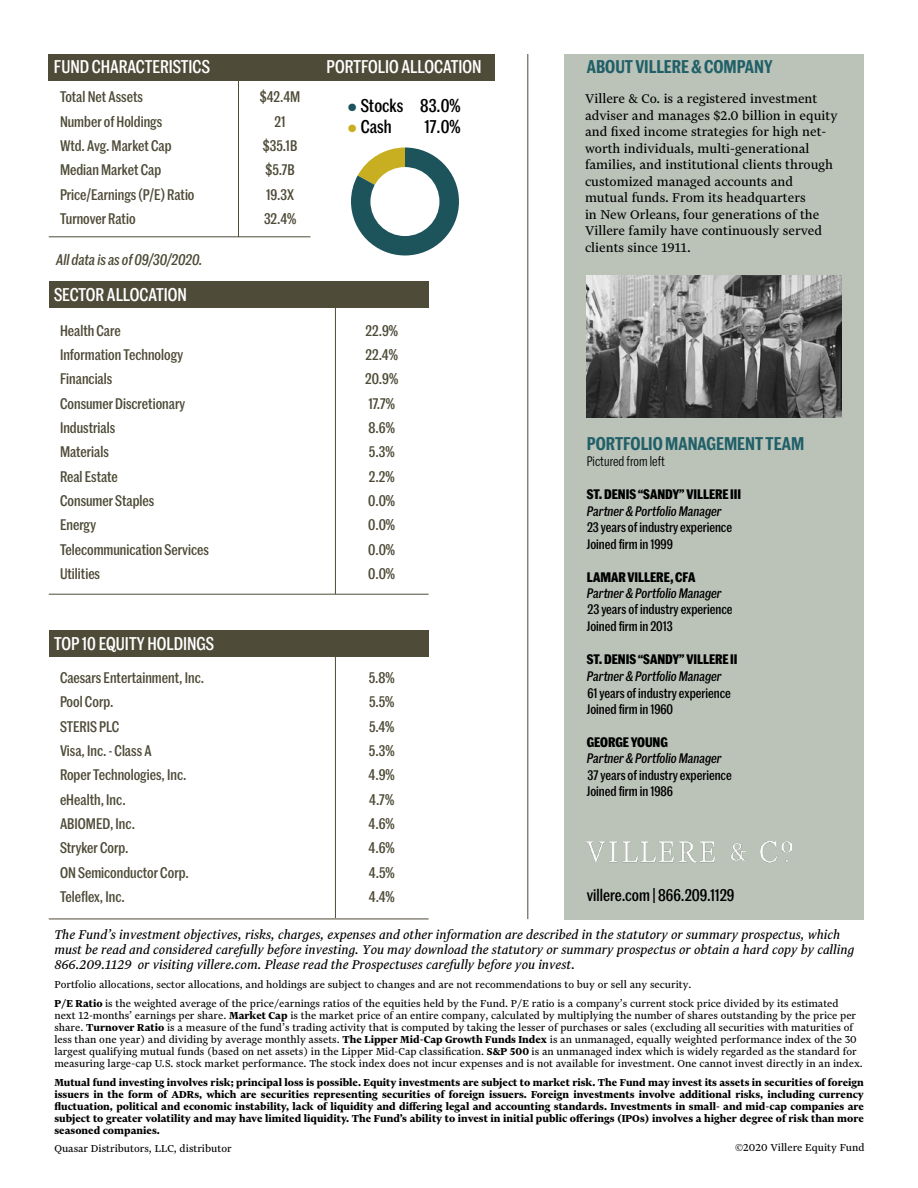
<style>
.page{position:relative;width:918px;height:1188px;background:#fff}
.page>*{position:absolute;margin:0;border:0;box-sizing:border-box;transform-origin:0 0}
.t1{font:500 18px "Marr Sans Cond";color:#fff}
.t2{font:600 18px "Marr Sans Cond";color:#216068}
.t3{font:500 18px "Marr Sans Cond";color:#000}
.t4{font:500 16.5px "Marr Sans Cond";color:#000}
.t5{font:500 15px "Marr Sans Cond";color:#4e4b38}
.t6{font:italic 15px/15px "Financier Text";color:#000}
.t7{font:15px/16.5px "Financier Text";color:#000}
.t8{font:italic 500 15px "Marr Sans Cond";color:#4e4b38}
.t9{font:500 13.5px "Marr Sans Cond";color:#000}
.t10{font:italic 500 13.5px "Marr Sans Cond";color:#000}
.t11{font:700 13.5px "Marr Sans Cond";color:#000}
.t12{font:13.5px "Marr Sans Cond";color:#000}
.t13{font:12px/12px "Financier Text";color:#000}
.t14{font:700 12px/12px "Financier Text";color:#000;text-align:justify}
.s1{color:#1d545c}
.s2{color:#c8ae21}
.s3{font-weight:700}
</style>
<div class="page">
<div style="left:49px;top:54px;width:446px;height:26px;background:#4e4b38"></div>
<div style="left:564px;top:54px;width:300px;height:865px;background:#bbc3b9"></div>
<div style="left:49px;top:630px;width:380px;height:26px;background:#4e4b38"></div>
<div style="left:49px;top:281px;width:380px;height:27px;background:#4e4b38"></div>
<img style="left:587px;top:841px;width:204px;height:22px">
<img style="left:586px;top:276px;width:256px;height:141px">
<hr style="left:49px;top:237px;width:261px;height:1px;background:#4e4b38">
<hr style="left:335px;top:302px;width:1px;height:292px;background:#4e4b38">
<hr style="left:49px;top:594px;width:380px;height:1px;background:#4e4b38">
<hr style="left:335px;top:652px;width:1px;height:266px;background:#4e4b38">
<hr style="left:49px;top:919px;width:380px;height:1px;background:#4e4b38">
<hr style="left:238px;top:74px;width:1px;height:163px;background:#4e4b38">
<svg style="left:351px;top:148px;width:108px;height:108px"></svg>
<div style="left:370px;top:167px;width:69px;height:69px;background:#fff;border-radius:50%"></div>
<hr style="left:528px;top:54px;width:1px;height:865px;background:#4e4b38">
<h1 class="t1" style="left:54px;top:54px;width:158px">FUND CHARACTERISTICS</h1>
<h1 class="t1" style="left:327px;top:54px;width:157px">PORTFOLIO ALLOCATION</h1>
<p class="t5" style="left:60px;top:86px;width:85px">Total Net Assets</p>
<p class="t5" style="left:260px;top:86px;width:42px">$42.4M</p>
<p class="t5" style="left:60px;top:111px;width:104px">Number of Holdings</p>
<p class="t5" style="left:275px;top:111px;width:13px">21</p>
<p class="t5" style="left:60px;top:135px;width:113px">Wtd. Avg. Market Cap</p>
<p class="t5" style="left:263px;top:135px;width:36px">$35.1B</p>
<p class="t5" style="left:60px;top:159px;width:103px">Median Market Cap</p>
<p class="t5" style="left:265px;top:159px;width:31px">$5.7B</p>
<p class="t5" style="left:60px;top:184px;width:136px">Price/Earnings (P/E) Ratio</p>
<p class="t5" style="left:266px;top:184px;width:30px">19.3X</p>
<p class="t5" style="left:60px;top:208px;width:77px">Turnover Ratio</p>
<p class="t5" style="left:264px;top:208px;width:34px">32.4%</p>
<p class="t8" style="left:56px;top:249px;width:148px">All data is as of 09/30/2020.</p>
<h1 class="t1" style="left:54px;top:281px;width:135px">SECTOR ALLOCATION</h1>
<h1 class="t3" style="left:348px;top:93px;width:114px"><span class="s1">●</span> Stocks 83.0%</h1>
<h1 class="t3" style="left:348px;top:114px;width:45px"><span class="s2">●</span> Cash</h1>
<h1 class="t3" style="left:425px;top:114px;width:37px">17.0%</h1>
<p class="t5" style="left:60px;top:319px;width:62px">Health Care</p>
<p class="t5" style="left:365px;top:319px;width:34px">22.9%</p>
<p class="t5" style="left:60px;top:344px;width:125px">Information Technology</p>
<p class="t5" style="left:366px;top:344px;width:34px">22.4%</p>
<p class="t5" style="left:60px;top:368px;width:54px">Financials</p>
<p class="t5" style="left:365px;top:368px;width:35px">20.9%</p>
<p class="t5" style="left:60px;top:392px;width:127px">Consumer Discretionary</p>
<p class="t5" style="left:368px;top:392px;width:28px">17.7%</p>
<p class="t5" style="left:60px;top:417px;width:57px">Industrials</p>
<p class="t5" style="left:369px;top:417px;width:28px">8.6%</p>
<p class="t5" style="left:60px;top:441px;width:50px">Materials</p>
<p class="t5" style="left:369px;top:441px;width:27px">5.3%</p>
<p class="t5" style="left:60px;top:465px;width:59px">Real Estate</p>
<p class="t5" style="left:369px;top:465px;width:28px">2.2%</p>
<p class="t5" style="left:60px;top:490px;width:96px">Consumer Staples</p>
<p class="t5" style="left:368px;top:490px;width:28px">0.0%</p>
<p class="t5" style="left:60px;top:514px;width:38px">Energy</p>
<p class="t5" style="left:368px;top:514px;width:28px">0.0%</p>
<p class="t5" style="left:60px;top:539px;width:150px">Telecommunication Services</p>
<p class="t5" style="left:368px;top:539px;width:28px">0.0%</p>
<p class="t5" style="left:60px;top:563px;width:42px">Utilities</p>
<p class="t5" style="left:368px;top:563px;width:28px">0.0%</p>
<h1 class="t1" style="left:54px;top:631px;width:162px">TOP 10 EQUITY HOLDINGS</h1>
<p class="t5" style="left:60px;top:667px;width:146px">Caesars Entertainment, Inc.</p>
<p class="t5" style="left:369px;top:667px;width:27px">5.8%</p>
<p class="t5" style="left:60px;top:691px;width:55px">Pool Corp.</p>
<p class="t5" style="left:369px;top:691px;width:27px">5.5%</p>
<p class="t5" style="left:60px;top:715px;width:61px">STERIS PLC</p>
<p class="t5" style="left:369px;top:715px;width:27px">5.4%</p>
<p class="t5" style="left:60px;top:740px;width:93px">Visa, Inc. - Class A</p>
<p class="t5" style="left:369px;top:740px;width:27px">5.3%</p>
<p class="t5" style="left:60px;top:764px;width:128px">Roper Technologies, Inc.</p>
<p class="t5" style="left:369px;top:764px;width:28px">4.9%</p>
<p class="t5" style="left:60px;top:788px;width:67px">eHealth, Inc.</p>
<p class="t5" style="left:369px;top:788px;width:26px">4.7%</p>
<p class="t5" style="left:60px;top:813px;width:77px">ABIOMED, Inc.</p>
<p class="t5" style="left:369px;top:813px;width:28px">4.6%</p>
<p class="t5" style="left:60px;top:837px;width:70px">Stryker Corp.</p>
<p class="t5" style="left:369px;top:837px;width:28px">4.6%</p>
<p class="t5" style="left:60px;top:861px;width:130px">ON Semiconductor Corp.</p>
<p class="t5" style="left:369px;top:861px;width:27px">4.5%</p>
<p class="t5" style="left:60px;top:886px;width:66px">Teleflex, Inc.</p>
<p class="t5" style="left:369px;top:886px;width:27px">4.4%</p>
<h1 class="t2" style="left:587px;top:54px;width:187px">ABOUT VILLERE &amp; COMPANY</h1>
<p class="t7" style="left:585px;top:91px;width:254px">Villere &amp; Co. is a registered investment adviser and manages $2.0 billion in equity and fixed income strategies for high net&shy;worth individuals, multi-generational families, and institutional clients through customized managed accounts and mutual funds. From its headquarters<br>in New Orleans, four generations of the Villere family have continuously served clients since 1911.</p>
<h1 class="t2" style="left:587px;top:430px;width:219px">PORTFOLIO MANAGEMENT TEAM</h1>
<p class="t12" style="left:587px;top:452px;width:80px">Pictured from left</p>
<p class="t11" style="left:587px;top:484px;width:156px">ST. DENIS “SANDY” VILLERE III</p>
<p class="t10" style="left:587px;top:501px;width:136px">Partner &amp; Portfolio Manager</p>
<p class="t9" style="left:587px;top:534px;width:87px">Joined firm in 1999</p>
<p class="t11" style="left:587px;top:567px;width:110px">LAMAR VILLERE, CFA</p>
<p class="t10" style="left:587px;top:584px;width:136px">Partner &amp; Portfolio Manager</p>
<p class="t9" style="left:587px;top:617px;width:87px">Joined firm in 2013</p>
<p class="t11" style="left:587px;top:649px;width:152px">ST. DENIS “SANDY” VILLERE II</p>
<p class="t10" style="left:587px;top:666px;width:136px">Partner &amp; Portfolio Manager</p>
<p class="t9" style="left:587px;top:699px;width:88px">Joined firm in 1960</p>
<p class="t11" style="left:587px;top:732px;width:83px">GEORGE YOUNG</p>
<p class="t10" style="left:587px;top:749px;width:136px">Partner &amp; Portfolio Manager</p>
<p class="t9" style="left:587px;top:782px;width:88px">Joined firm in 1986</p>
<p class="t9" style="left:587px;top:518px;width:147px">23 years of industry experience</p>
<p class="t9" style="left:587px;top:600px;width:147px">23 years of industry experience</p>
<p class="t9" style="left:587px;top:684px;width:145px">61 years of industry experience</p>
<p class="t9" style="left:587px;top:765px;width:146px">37 years of industry experience</p>
<h2 class="t4" style="left:587px;top:883px;width:149px">villere.com | 866.209.1129</h2>
<p class="t6" style="left:54px;top:927px;width:801px">The Fund’s investment objectives, risks, charges, expenses and other information are described in the statutory or summary prospectus, which must be read and considered carefully before investing. You may download the statutory or summary prospectus or obtain a hard copy by calling<br>866.209.1129 or visiting villere.com. Please read the Prospectuses carefully before you invest.</p>
<p class="t13" style="left:54px;top:975px;width:786px;line-height:18.8px">Portfolio allocations, sector allocations, and holdings are subject to changes and are not recommendations to buy or sell any security.<br><span class="s3">P/E Ratio</span> is the weighted average of the price/earnings ratios of the equities held by the Fund. P/E ratio is a company’s current stock price divided by its estimated</p>
<p class="t13" style="left:54px;top:1009px;width:810px">next 12-months’ earnings per share. <span class="s3">Market Cap</span> is the market price of an entire company, calculated by multiplying the number of shares outstanding by the price per share. <span class="s3">Turnover Ratio</span> is a measure of the fund’s trading activity that is computed by taking the lesser of purchases or sales (excluding all securities with maturities of less than one year) and dividing by average monthly assets. <span class="s3">The Lipper Mid-Cap Growth Funds Index</span> is an unmanaged, equally weighted performance index of the 30 largest qualifying mutual funds (based on net assets) in the Lipper Mid-Cap classification. <span class="s3">S&amp;P 500</span> is an unmanaged index which is widely regarded as the standard for measuring large-cap U.S. stock market performance. The stock index does not incur expenses and is not available for investment. One cannot invest directly in an index.</p>
<p class="t14" style="left:54px;top:1076px;width:811px">Mutual fund investing involves risk; principal loss is possible. Equity investments are subject to market risk. The Fund may invest its assets in securities of foreign issuers in the form of ADRs, which are securities representing securities of foreign issuers. Foreign investments involve additional risks, including currency fluctuation, political and economic instability, lack of liquidity and differing legal and accounting standards. Investments in small- and mid-cap companies are subject to greater volatility and may have limited liquidity. The Fund’s ability to invest in initial public offerings (IPOs) involves a higher degree of risk than more seasoned companies.</p>
<p class="t13" style="left:54px;top:1143px;width:179px">Quasar Distributors, LLC, distributor</p>
<p class="t13" style="left:735px;top:1142px;width:131px">©2020 Villere Equity Fund</p>
</div>
